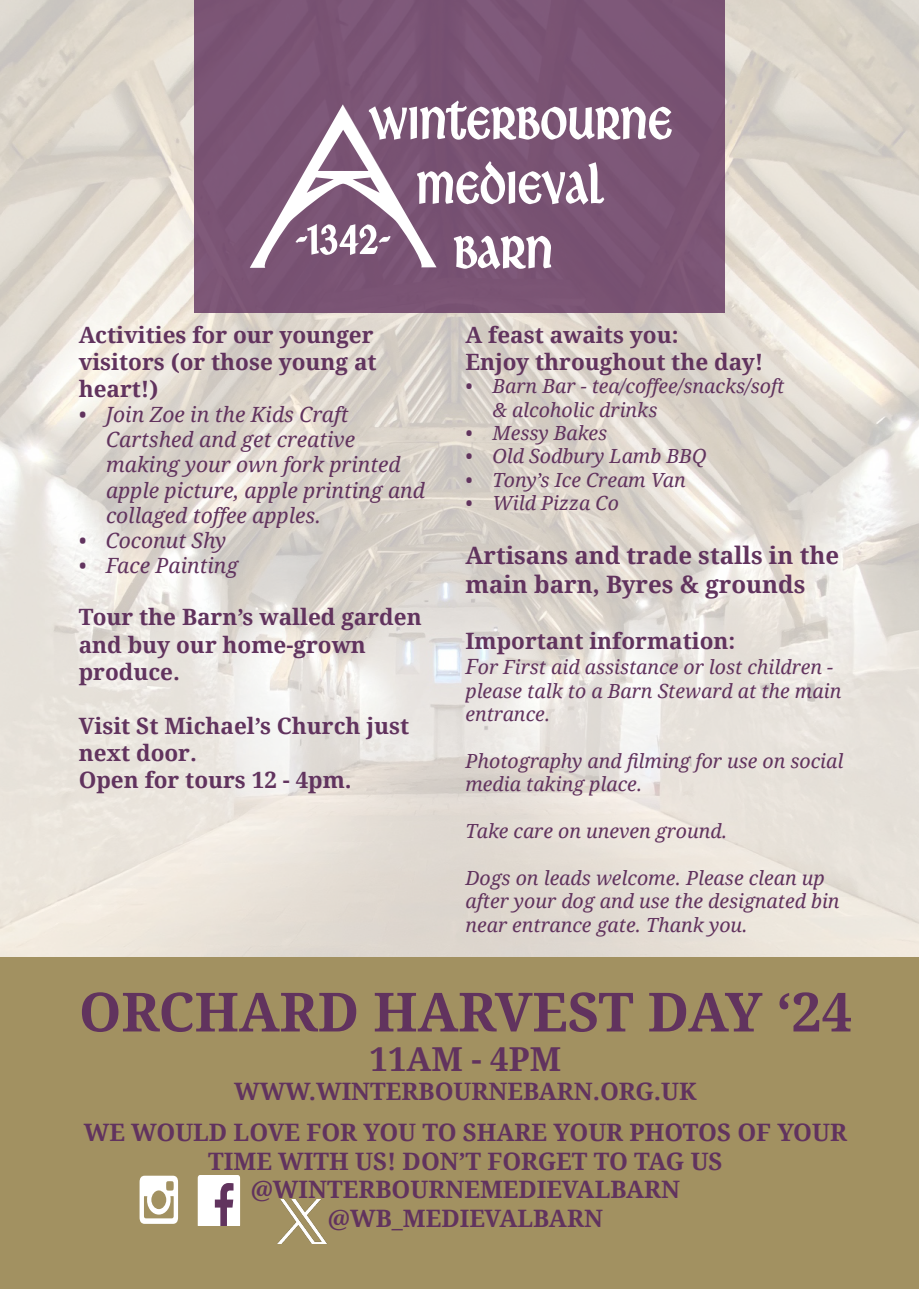
<style>
.page{position:relative;width:919px;height:1289px;background:#fff}
.page>*{position:absolute;margin:0;border:0;box-sizing:border-box;transform-origin:0 0}
.t1{font:64.65px/64.5px "Ardagh";color:#fff;text-align:center}
.t2{font:59.7px "Ardagh";color:#fff}
.t3{font:700 54px "Droid Serif";color:#61335e}
.t4{font:700 33px "Droid Serif";color:#61335e}
.t5{font:700 24px/28.8px "Droid Serif";color:#61335e;text-align:center}
.t6{font:700 22.5px/27px "Droid Serif";color:#61335e}
.t7{font:italic 21px/25.2px "Droid Serif";color:#61335e}
.t8{font:italic 19.5px/23.4px "Droid Serif";color:#61335e}
.s1{font-size:21px}
</style>
<div class="page">
<img style="left:0;top:0;width:918px;height:957px">
<div style="left:194px;top:0;width:530px;height:313px;background:#7a5474"></div>
<div style="left:0;top:957px;width:918px;height:331px;background:#a29161"></div>
<svg style="left:250px;top:104px;width:186px;height:164px"></svg>
<svg style="left:139px;top:1175px;width:39px;height:48px"></svg>
<svg style="left:198px;top:1175px;width:42px;height:50px;background:#e0d7df"></svg>
<img style="left:279px;top:1199px;width:47px;height:43px">
<p class="t1" style="left:369px;top:90px;width:304px">Winterbourne</p>
<p class="t2" style="left:295px;top:209px;width:97px">-1342-</p>
<p class="t1" style="left:416px;top:154px;width:187px">Medieval<br>Barn</p>
<p class="t6" style="left:79px;top:320px;width:296px">Activities for our younger</p>
<p class="t6" style="left:79px;top:347px;width:299px">visitors (or those young at heart!)</p>
<p class="t7" style="left:79px;top:401px;width:271px">• Join Zoe in the Kids Craft</p>
<p class="t7" style="left:106px;top:426px;width:251px">Cartshed and get creative</p>
<p class="t7" style="left:106px;top:452px;width:296px">making your own fork printed</p>
<p class="t7" style="left:106px;top:477px;width:320px">apple picture, apple printing and collaged toffee apples.</p>
<p class="t7" style="left:79px;top:527px;width:149px">• Coconut Shy</p>
<p class="t7" style="left:79px;top:552px;width:161px">• Face Painting</p>
<p class="t6" style="left:79px;top:603px;width:344px">Tour the Barn’s walled garden and buy our home-grown</p>
<p class="t6" style="left:79px;top:657px;width:103px">produce.</p>
<p class="t6" style="left:79px;top:711px;width:332px">Visit St Michael’s Church just next door.</p>
<p class="t6" style="left:79px;top:765px;width:274px">Open for tours 12 - 4pm.</p>
<p class="t6" style="left:465px;top:320px;width:214px">A feast awaits you:</p>
<p class="t6" style="left:465px;top:347px;width:299px">Enjoy throughout the day!</p>
<p class="t8" style="left:492px;top:374px;width:293px;text-indent:-27px">• Barn Bar - tea/coffee/snacks/soft &amp; alcoholic drinks</p>
<p class="t8" style="left:465px;top:421px;width:143px">• Messy Bakes</p>
<p class="t8" style="left:465px;top:444px;width:242px">• Old Sodbury Lamb BBQ</p>
<p class="t8" style="left:465px;top:467px;width:222px">• Tony’s Ice Cream Van</p>
<p class="t8" style="left:465px;top:491px;width:155px">• Wild Pizza Co</p>
<p class="t5" style="left:465px;top:540px;width:375px;text-align:left">Artisans and trade stalls in the main barn, Byres &amp; grounds</p>
<p class="t6" style="left:465px;top:626px;width:271px">Important information:</p>
<p class="t8" style="left:465px;top:655px;width:377px"><span class="s1">F</span>or First aid assistance or lost children - please talk to a Barn Steward at the main entrance.</p>
<p class="t8" style="left:465px;top:748px;width:379px">Photography and filming for use on social media taking place.</p>
<p class="t8" style="left:465px;top:818px;width:263px">Take care on uneven ground.</p>
<p class="t8" style="left:465px;top:865px;width:361px">Dogs on leads welcome. Please clean up</p>
<p class="t8" style="left:465px;top:889px;width:375px">after your dog and use the designated bin near entrance gate. Thank you.</p>
<p class="t3" style="left:79px;top:974px;width:774px">ORCHARD HARVEST DAY ‘24</p>
<p class="t4" style="left:369px;top:1036px;width:193px">11AM - 4PM</p>
<p class="t5" style="left:234px;top:1076px;width:464px">WWW.WINTERBOURNEBARN.ORG.UK</p>
<p class="t5" style="left:84px;top:1116px;width:764px">WE WOULD LOVE FOR YOU TO SHARE YOUR PHOTOS OF YOUR<br>TIME WITH US! DON’T FORGET TO TAG US</p>
<p class="t5" style="left:251px;top:1174px;width:430px">@WINTERBOURNEMEDIEVALBARN</p>
<p class="t5" style="left:328px;top:1203px;width:276px">@WB_MEDIEVALBARN</p>
</div>
